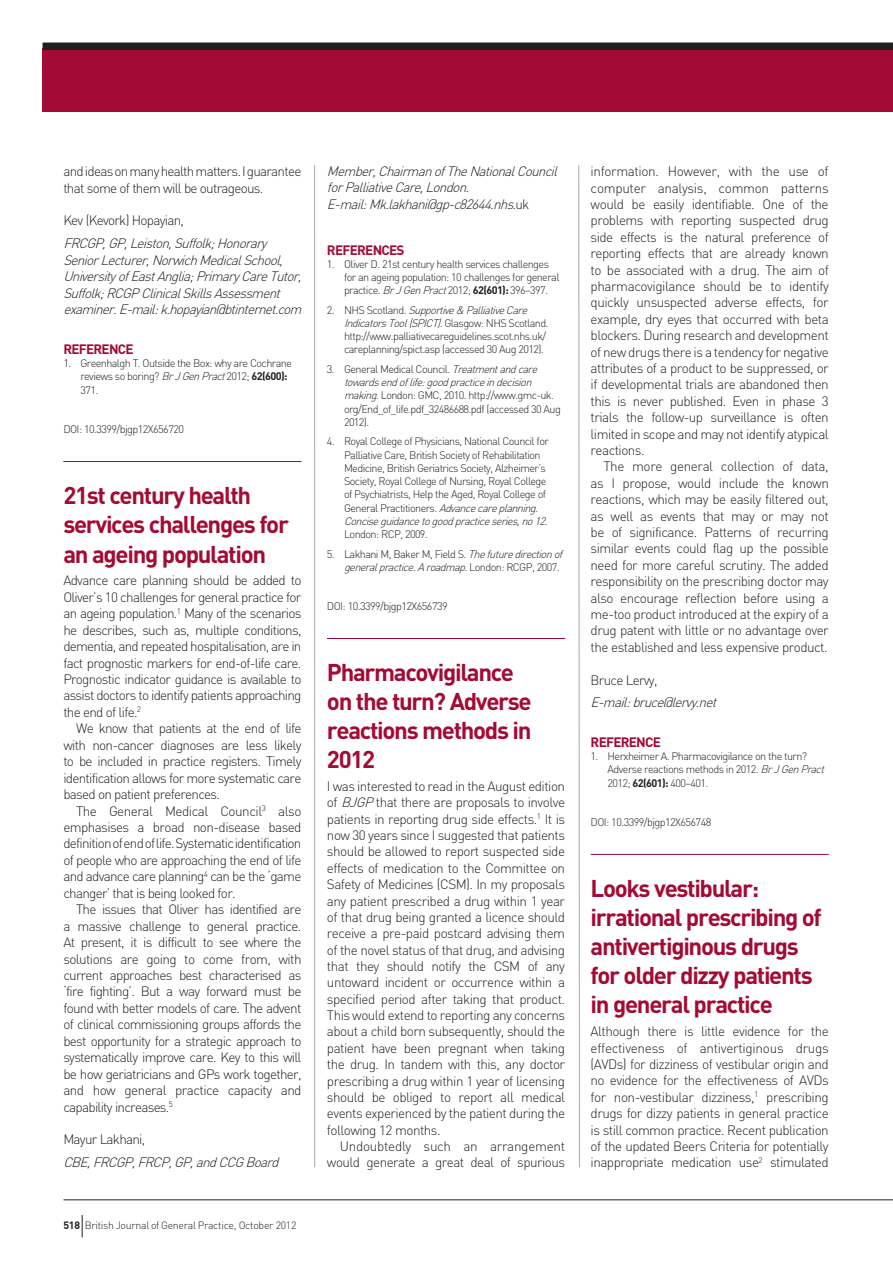
<style>
.page{position:relative;width:893px;height:1263px;background:#fff}
.page>*{position:absolute;margin:0;border:0;box-sizing:border-box;transform-origin:0 0}
.t1{font:700 24px/29px "DIN";letter-spacing:-.055em;color:#a30a34}
.Body_copy_indent{font:300 13.5px/16.4px "DIN";letter-spacing:-.04em;color:#231f20;text-align:justify}
.Body_Copy_First_para{font:300 13.5px/16.4px "DIN";letter-spacing:-.04em;color:#231f20;text-align:justify}
.Address{font:italic 300 13.5px/16.5px "DIN";color:#231f20}
.Author_name{font:300 13.5px "DIN";letter-spacing:-.055em;color:#231f20}
.Sub_heading{font:700 13.5px "DIN";letter-spacing:-.055em;color:#a30a34}
.References_Copy{font:300 10.8px/13.2px "DIN";letter-spacing:-.055em;color:#231f20}
.References_Copy-2{font:italic 300 10.8px/13.2px "DIN";color:#231f20}
.DOI{font:300 10.8px "DIN";letter-spacing:-.05em;color:#231f20}
.t2{font:300 10.5px "DIN";letter-spacing:-.025em;color:#231f20}
.s1{font-style:italic}
.s2{font-weight:700}
.s3{font-style:normal}
</style>
<div class="page">
<hr style="left:63px;top:461px;width:238px;height:1px;background:#a30a34">
<hr style="left:327px;top:638px;width:238px;height:1px;background:#a30a34">
<hr style="left:591px;top:854px;width:238px;height:1px;background:#a30a34">
<svg style="left:578px;top:165px;width:2px;height:1003px"></svg>
<hr style="left:314px;top:165px;width:1px;height:1002px;background:#a8a9ad">
<div style="left:43px;top:48px;width:850px;height:64px;background:#a30a34"></div>
<div style="left:43px;top:43px;width:850px;height:7px;background:#231f20"></div>
<hr style="left:64px;top:1199px;width:829px;height:1px;background:#231f20">
<svg style="left:82px;top:1215px;width:1px;height:22px"></svg>
<p class="Body_copy_indent" style="left:63px;top:163px;width:240px">and ideas on many health matters. I guarantee that some of them will be outrageous.</p>
<p class="Author_name" style="left:63px;top:212px;width:122px">Kev (Kevork) Hopayian,</p>
<p class="Address" style="left:63px;top:235px;width:244px">FRCGP,GP,Leiston,Suffolk;Honorary SeniorLecturer,NorwichMedicalSchool, UniversityofEastAnglia;PrimaryCareTutor, Suffolk;RCGPClinicalSkillsAssessment examiner.E-mail:k.hopayian@btinternet.com</p>
<p class="Sub_heading" style="left:63px;top:340px;width:72px">REFERENCE</p>
<p class="References_Copy" style="left:80px;top:356px;width:213px;text-indent:-17px">1. Greenhalgh T. Outside the Box: why are Cochrane reviews so boring? <span class="s1">BrJGenPract</span>2012; <span class="s2">62(600):<br></span>371.</p>
<p class="DOI" style="left:63px;top:422px;width:122px">DOI: 10.3399/bjgp12X656720</p>
<p class="t1" style="left:63px;top:480px;width:227px">21st century health services challenges for an ageing population</p>
<p class="Body_Copy_First_para" style="left:63px;top:572px;width:240px">Advance care planning should be added to Oliver’s 10 challenges for general practice for an ageing population.<sup>1</sup> Many of the scenarios he describes, such as, multiple conditions, dementia, and repeated hospitalisation, are in fact prognostic markers for end-of-life care.<br>Prognostic indicator guidance is available to assist doctors to identify patients approaching the end of life.<sup>2</sup></p>
<p class="Body_copy_indent" style="left:63px;top:720px;width:240px;text-indent:13px">We know that patients at the end of life with non-cancer diagnoses are less likely to be included in practice registers. Timely identification allows for more systematic care based on patient preferences.</p>
<p class="Body_copy_indent" style="left:63px;top:802px;width:240px;text-indent:13px">The General Medical Council<sup>3</sup> also emphasises a broad non-disease based definition of end of life. Systematic identification of people who are approaching the end of life and advance care planning<sup>4</sup> can be the ‘game changer’ that is being looked for.</p>
<p class="Body_copy_indent" style="left:63px;top:901px;width:240px;text-indent:13px">The issues that Oliver has identified are a massive challenge to general practice.<br>At present, it is difficult to see where the solutions are going to come from, with current approaches best characterised as ‘fire fighting’. But a way forward must be found with better models of care. The advent of clinical commissioning groups affords the best opportunity for a strategic approach to systematically improve care. Key to this will be how geriatricians and GPs work together, and how general practice capacity and capability increases.<sup>5</sup></p>
<p class="Author_name" style="left:63px;top:1131px;width:83px">Mayur Lakhani,</p>
<p class="Address" style="left:63px;top:1154px;width:221px">CBE,FRCGP,FRCP,GP,andCCGBoard</p>
<p class="t2" style="left:64px;top:1219px;width:234px"><span class="s2">518</span> British Journal of General Practice, October 2012</p>
<p class="Address" style="left:327px;top:163px;width:236px">Member,ChairmanofTheNationalCouncil forPalliativeCare,London.<br>E-mail:Mk.lakhani@gp-c82644.nhs.<span class="s3">u k</span></p>
<p class="Sub_heading" style="left:327px;top:241px;width:79px">REFERENCES</p>
<p class="References_Copy" style="left:344px;top:257px;width:217px;text-indent:-17px">1. Oliver D. 21st century health services challenges for an ageing population: 10 challenges for general practice. <span class="s1">BrJGenPract</span>2012; <span class="s2">62(601):</span> 396–397.</p>
<p class="References_Copy" style="left:344px;top:303px;width:206px;text-indent:-17px">2 . N H S S c o t l a n d . <span class="s1">Supportive&amp;PalliativeCare IndicatorsTool(SPICT).</span>G l a s g o w : N H S S c o t l a n d . http://www.palliativecareguidelines.scot.nhs.uk/ careplanning/spict.asp (accessed 30 Aug 2012).</p>
<p class="References_Copy" style="left:344px;top:362px;width:218px;text-indent:-17px">3. General Medical Council. <span class="s1">Treatmentandcare towardsendoflife:goodpracticeindecision making.</span>London: GMC, 2010. http://www.gmc-uk. org/End_of_life.pdf_32486688.pdf (accessed 30 Aug 2012).</p>
<p class="References_Copy" style="left:344px;top:435px;width:208px;text-indent:-17px">4. Royal College of Physicians, National Council for Palliative Care, British Society of Rehabilitation Medicine, British Geriatrics Society, Alzheimer’s Society, Royal College of Nursing, Royal College of Psychiatrists, Help the Aged, Royal College of General Practitioners. <span class="s1">Advancecareplanning.<br>Conciseguidancetogoodpracticeseries,no12.<br></span>London: RCP, 2009.</p>
<p class="References_Copy-2" style="left:344px;top:547px;width:223px;text-indent:-17px"><span class="s3">5. Lakhani M, Baker M, Field S.</span> Thefuturedirectionof generalpractice.Aroadmap<span class="s3">. L o n d o n : R C G P , 2 0 0 7 .</span></p>
<p class="DOI" style="left:327px;top:599px;width:122px">DOI: 10.3399/bjgp12X656739</p>
<p class="t1" style="left:327px;top:657px;width:206px">Pharmacovigilance on the turn? Adverse reactions methods in<br>2012</p>
<p class="Body_Copy_First_para" style="left:327px;top:778px;width:240px">I was interested to read in the August edition of <span class="s1">BJGP</span>that there are proposals to involve patients in reporting drug side effects.<sup>1</sup> It is now 30 years since I suggested that patients should be allowed to report suspected side effects of medication to the Committee on Safety of Medicines (CSM). In my proposals any patient prescribed a drug within 1 year of that drug being granted a licence should receive a pre-paid postcard advising them of the novel status of that drug, and advising that they should notify the CSM of any untoward incident or occurrence within a specified period after taking that product.<br>This would extend to reporting any concerns about a child born subsequently, should the patient have been pregnant when taking the drug. In tandem with this, any doctor prescribing a drug within 1 year of licensing should be obliged to report all medical events experienced by the patient during the following 12 months.</p>
<p class="Body_copy_indent" style="left:327px;top:1138px;width:240px;text-align:right">Undoubtedly such an arrangement would generate a great deal of spurious</p>
<p class="Body_copy_indent" style="left:591px;top:163px;width:240px">information. However, with the use of computer analysis, common patterns would be easily identifiable. One of the problems with reporting suspected drug side effects is the natural preference of reporting effects that are already known to be associated with a drug. The aim of pharmacovigilance should be to identify quickly unsuspected adverse effects, for example, dry eyes that occurred with beta blockers. During research and development of new drugs there is a tendency for negative attributes of a product to be suppressed, or if developmental trials are abandoned then this is never published. Even in phase 3 trials the follow-up surveillance is often limited in scope and may not identify atypical reactions.</p>
<p class="Body_copy_indent" style="left:591px;top:458px;width:240px;text-indent:13px">The more general collection of data, as I propose, would include the known reactions, which may be easily filtered out, as well as events that may or may not be of significance. Patterns of recurring similar events could flag up the possible need for more careful scrutiny. The added responsibility on the prescribing doctor may also encourage reflection before using a me-too product introduced at the expiry of a drug patent with little or no advantage over the established and less expensive product.</p>
<p class="Author_name" style="left:591px;top:671px;width:68px">Bruce Lervy,</p>
<p class="Address" style="left:591px;top:694px;width:131px">E-mail:bruce@lervy.net</p>
<p class="Sub_heading" style="left:591px;top:733px;width:72px">REFERENCE</p>
<p class="References_Copy" style="left:608px;top:749px;width:221px;text-indent:-17px">1. Herxheimer A. Pharmacovigilance on the turn?<br>Adverse reactions methods in 2012. <span class="s1">BrJGenPract<br></span>2012; <span class="s2">62(601):</span> 400–401.</p>
<p class="DOI" style="left:591px;top:815px;width:122px">DOI: 10.3399/bjgp12X656748</p>
<p class="t1" style="left:591px;top:873px;width:233px">Looks vestibular: irrational prescribing of antivertiginous drugs for older dizzy patients in general practice</p>
<p class="Body_Copy_First_para" style="left:591px;top:1023px;width:240px">Although there is little evidence for the effectiveness of antivertiginous drugs (AVDs) for dizziness of vestibular origin and no evidence for the effectiveness of AVDs for non-vestibular dizziness,<sup>1</sup> prescribing drugs for dizzy patients in general practice is still common practice. Recent publication of the updated Beers Criteria for potentially inappropriate medication use<sup>2</sup> stimulated</p>
</div>
